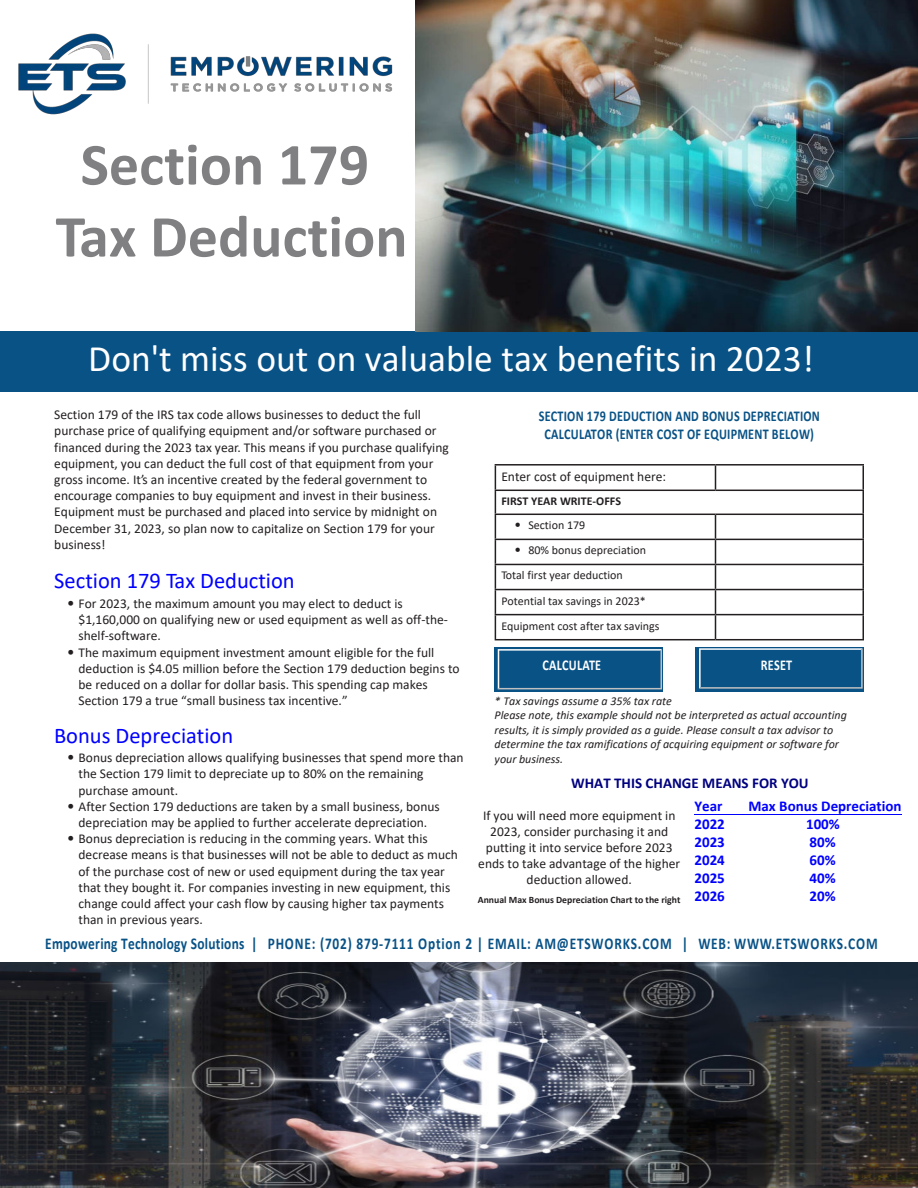
<style>
.page{position:relative;width:918px;height:1188px;background:#fff}
.page>*{position:absolute;margin:0;border:0;box-sizing:border-box;transform-origin:0 0}
.t1{font:700 60px/72px "Calibri";color:#808083;text-align:center}
.t2{font:37.5px "Calibri";color:#fff}
.t3{font:22.5px "Calibri";color:#00f}
.t4{font:700 16.5px "Calibri";letter-spacing:.06em;color:#085286;scale:.81 1}
.t5{font:700 15px/18px "Calibri";letter-spacing:.02em;color:#085286;text-align:center;scale:.81 1}
.t6{font:700 15px "Calibri";color:#00f}
.t7{font:700 15px "Calibri";color:#000080}
.t8{font:700 15px "Calibri";letter-spacing:.02em;color:#fff;scale:.81 1}
.t9{font:13.5px/16.2px "Calibri";color:#231f20}
.t10{font:italic 12px/14.4px "Calibri";color:#231f20}
.t11{font:12px/25px "Calibri";color:#231f20}
.t12{font:700 12px "Calibri";color:#231f20}
.t13{font:700 9.75px "Calibri";color:#231f20}
.s1{font-family:"Avenir";font-weight:300}
</style>
<div class="page">
<div style="left:0;top:331px;width:918px;height:61px;background:#085286"></div>
<hr style="left:495px;top:464px;width:221px;height:2px;background:#231f20">
<hr style="left:716px;top:464px;width:148px;height:2px;background:#231f20">
<svg style="left:715px;top:466px;width:1px;height:24px"></svg>
<hr style="left:495px;top:490px;width:221px;height:1px;background:#231f20">
<hr style="left:716px;top:490px;width:148px;height:1px;background:#231f20">
<hr style="left:495px;top:514px;width:221px;height:1px;background:#231f20">
<hr style="left:716px;top:514px;width:148px;height:1px;background:#231f20">
<hr style="left:495px;top:539px;width:221px;height:1px;background:#231f20">
<hr style="left:716px;top:539px;width:148px;height:1px;background:#231f20">
<hr style="left:495px;top:564px;width:221px;height:1px;background:#231f20">
<hr style="left:716px;top:564px;width:148px;height:1px;background:#231f20">
<hr style="left:495px;top:589px;width:221px;height:1px;background:#231f20">
<hr style="left:716px;top:589px;width:148px;height:1px;background:#231f20">
<hr style="left:495px;top:614px;width:221px;height:1px;background:#231f20">
<svg style="left:495px;top:466px;width:1px;height:173px"></svg>
<hr style="left:716px;top:614px;width:148px;height:1px;background:#231f20">
<svg style="left:715px;top:515px;width:1px;height:124px"></svg>
<svg style="left:863px;top:466px;width:1px;height:173px"></svg>
<hr style="left:495px;top:639px;width:221px;height:1px;background:#231f20">
<hr style="left:716px;top:639px;width:148px;height:1px;background:#231f20">
<div style="left:495px;top:647px;width:168px;height:44px;background:linear-gradient(to bottom,#447da5,#4a7fa4)"></div>
<div style="left:696px;top:647px;width:168px;height:44px;background:#085286"></div>
<hr style="left:694px;top:814px;width:208px;height:1px;background:#00f">
<img style="left:416px;top:0;width:502px;height:332px">
<img style="left:18px;top:33px;width:375px;height:82px">
<img style="left:0;top:962px;width:918px;height:226px">
<svg style="left:498px;top:649px;width:164px;height:40px;background:#195d8d"></svg>
<svg style="left:699px;top:648px;width:164px;height:41px"></svg>
<h1 class="t1" style="left:56px;top:128px;width:354px">Section 179<br>Tax Deduction</h1>
<h2 class="t2" style="left:88px;top:333px;width:727px">Don't miss out on valuable tax benefits in 2023!</h2>
<p class="t5" style="left:539px;top:406px;width:349px">SECTION 179 DEDUCTION AND BONUS DEPRECIATION<br>CALCULATOR (ENTER COST OF EQUIPMENT BELOW)</p>
<p class="t9" style="left:501px;top:468px;width:166px">Enter cost of equipment here:</p>
<p class="t12" style="left:501px;top:493px;width:121px">FIRST YEAR WRITE-OFFS</p>
<p class="t11" style="left:515px;top:512px;width:72px"><span class="s1">•</span> Section 179</p>
<p class="t11" style="left:501px;top:538px;width:160px;text-indent:14px"><span class="s1">•</span> 80% bonus depreciation<br>Total first year deduction<br>Potential tax savings in 2023*<br>Equipment cost after tax savings</p>
<p class="t9" style="left:54px;top:406px;width:396px">Section 179 of the IRS tax code allows businesses to deduct the full purchase price of qualifying equipment and/or software purchased or financed during the 2023 tax year. This means if you purchase qualifying equipment, you can deduct the full cost of that equipment from your gross income. It’s an incentive created by the federal government to encourage companies to buy equipment and invest in their business.<br>Equipment must be purchased and placed into service by midnight on December 31, 2023, so plan now to capitalize on Section 179 for your business!</p>
<h3 class="t3" style="left:54px;top:565px;width:242px">Section 179 Tax Deduction</h3>
<p class="t9" style="left:79px;top:595px;width:371px;text-indent:-11px"><span class="s1">•</span> For 2023, the maximum amount you may elect to deduct is $1,160,000 on qualifying new or used equipment as well as off-the&shy;shelf-software.</p>
<p class="t9" style="left:79px;top:644px;width:383px;text-indent:-11px"><span class="s1">•</span> The maximum equipment investment amount eligible for the full deduction is $4.05 million before the Section 179 deduction begins to be reduced on a dollar for dollar basis. This spending cap makes Section 179 a true “small business tax incentive.”</p>
<h3 class="t3" style="left:54px;top:720px;width:181px">Bonus Depreciation</h3>
<p class="t9" style="left:79px;top:749px;width:387px;text-indent:-11px"><span class="s1">•</span> Bonus depreciation allows qualifying businesses that spend more than the Section 179 limit to depreciate up to 80% on the remaining purchase amount.</p>
<p class="t9" style="left:67px;top:798px;width:374px;text-align:center"><span class="s1">•</span> After Section 179 deductions are taken by a small business, bonus depreciation may be applied to further accelerate depreciation.</p>
<p class="t9" style="left:79px;top:830px;width:381px;text-indent:-11px"><span class="s1">•</span> Bonus depreciation is reducing in the comming years. What this decrease means is that businesses will not be able to deduct as much of the purchase cost of new or used equipment during the tax year that they bought it. For companies investing in new equipment, this change could affect your cash flow by causing higher tax payments than in previous years.</p>
<p class="t4" style="left:45px;top:932px;width:1029px">Empowering Technology Solutions | PHONE: (702) 879-7111 Option 2 | EMAIL: AM@ETSWORKS.COM | WEB: WWW.ETSWORKS.COM</p>
<p class="t8" style="left:543px;top:654px;width:74px">CALCULATE</p>
<p class="t8" style="left:761px;top:654px;width:40px">RESET</p>
<p class="t10" style="left:495px;top:693px;width:354px">* Tax savings assume a 35% tax rate<br>Please note, this example should not be interpreted as actual accounting results, it is simply provided as a guide. Please consult a tax advisor to determine the tax ramifications of acquiring equipment or software for your business.</p>
<p class="t7" style="left:571px;top:773px;width:239px">WHAT THIS CHANGE MEANS FOR YOU</p>
<p class="t6" style="left:694px;top:796px;width:30px">Year</p>
<p class="t6" style="left:748px;top:796px;width:155px">Max Bonus Depreciation</p>
<p class="t6" style="left:694px;top:814px;width:32px">2022</p>
<p class="t6" style="left:806px;top:814px;width:35px">100%</p>
<p class="t6" style="left:694px;top:832px;width:32px">2023</p>
<p class="t6" style="left:809px;top:832px;width:28px">80%</p>
<p class="t6" style="left:694px;top:850px;width:32px">2024</p>
<p class="t6" style="left:809px;top:850px;width:28px">60%</p>
<p class="t6" style="left:694px;top:868px;width:32px">2025</p>
<p class="t6" style="left:809px;top:868px;width:28px">40%</p>
<p class="t6" style="left:694px;top:886px;width:32px">2026</p>
<p class="t6" style="left:809px;top:886px;width:28px">20%</p>
<p class="t9" style="left:478px;top:807px;width:203px;text-align:center">If you will need more equipment in<br>2023, consider purchasing it and putting it into service before 2023 ends to take advantage of the higher deduction allowed.</p>
<p class="t13" style="left:478px;top:893px;width:204px">Annual Max Bonus Depreciation Chart to the right</p>
</div>
